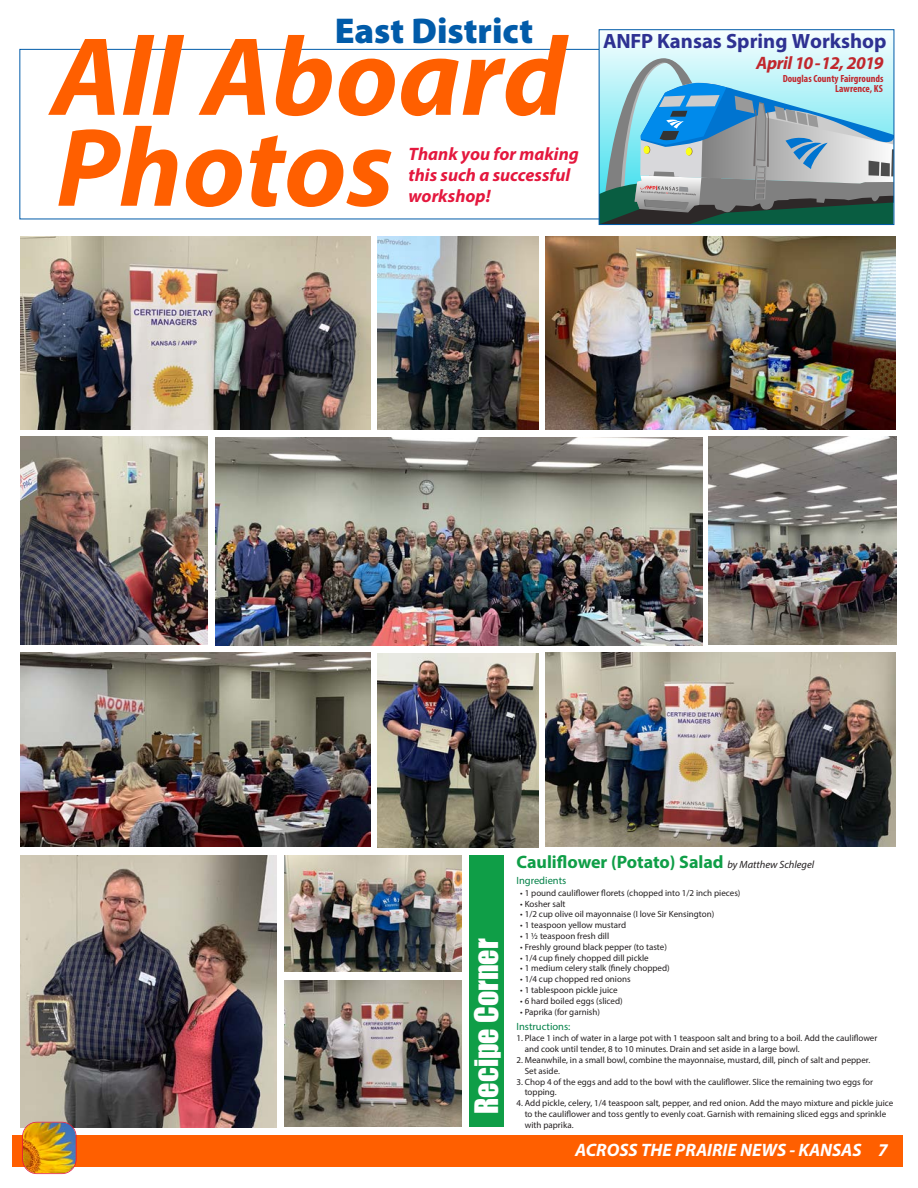
<style>
.page{position:relative;width:918px;height:1188px;background:#fff}
.page>*{position:absolute;margin:0;border:0;box-sizing:border-box;transform-origin:0 0}
.t1{font:italic 700 112.5px "Myriad Pro";color:#ff5f00}
.t2{font:900 36px "Myriad Pro";color:#015ba9}
.t3{font:30px "Impact";color:#fff}
.t4{font:700 20.7px "Myriad Pro";color:#2e3192}
.t5{font:italic 700 18px/21px "Myriad Pro";color:#e4183e}
.t6{font:700 18px "Myriad Pro";color:#0f9e47}
.t7{font:italic 700 18px "Myriad Pro";color:#fff}
.t8{font:italic 700 18px "Myriad Pro";letter-spacing:-.02em;color:#c1272d}
.t9{font:10.5px "Myriad Pro";color:#038148}
.t10{font:700 condensed 10.35px/10.2px "Myriad Pro";color:#c1272d;text-align:right}
.t11{font:9px/10.8px "Myriad Pro";color:#231f20}
.s1{font-weight:400;font-style:italic;font-size:10.5px;color:#231f20}
</style>
<div class="page">
<img style="left:20px;top:855px;width:257px;height:272px">
<img style="left:284px;top:855px;width:177px;height:117px">
<img style="left:284px;top:981px;width:177px;height:146px">
<div style="left:599px;top:30px;width:294px;height:173px;background:linear-gradient(to right,#e9fbfd,#e9fbfd)"></div>
<svg style="left:601px;top:58px;width:291px;height:165px;background:#87aeb8"></svg>
<div style="left:599px;top:29px;width:295px;height:196px;border:1px solid #015ba9"></div>
<div style="left:13px;top:1135px;width:890px;height:32px;background:#ff5f00"></div>
<img style="left:23px;top:1123px;width:53px;height:50px;border-radius:14px">
<div style="left:22px;top:1122px;width:55px;height:52px;border:2px solid #e4183e;border-radius:15px"></div>
<img style="left:216px;top:437px;width:486px;height:208px">
<img style="left:709px;top:437px;width:187px;height:208px">
<img style="left:20px;top:437px;width:188px;height:208px">
<img style="left:20px;top:236px;width:351px;height:194px">
<img style="left:545px;top:236px;width:350px;height:194px">
<img style="left:377px;top:236px;width:162px;height:194px">
<img style="left:377px;top:653px;width:162px;height:194px">
<img style="left:545px;top:653px;width:350px;height:193px">
<img style="left:20px;top:653px;width:350px;height:193px">
<div style="left:469px;top:855px;width:35px;height:272px;background:#0f9e47"></div>
<h2 class="t2" style="left:335px;top:18px;width:200px">East District</h2>
<h1 class="t1" style="left:51px;top:35px;width:516px">All Aboard</h1>
<h3 class="t5" style="left:409px;top:145px;width:172px">Thank you for making this such a successful</h3>
<h1 class="t1" style="left:56px;top:126px;width:339px">Photos</h1>
<h3 class="t5" style="left:409px;top:187px;width:83px">workshop!</h3>
<h3 class="t4" style="left:603px;top:34px;width:285px">ANFP Kansas Spring Workshop</h3>
<h3 class="t8" style="left:756px;top:56px;width:129px">April 10 - 12, 2019</h3>
<p class="t10" style="left:783px;top:74px;width:102px">Douglas County Fairgrounds<br>Lawrence, KS</p>
<h3 class="t3" style="left:470px;top:1114px;width:177px;rotate:-90deg">Recipe Corner</h3>
<h3 class="t6" style="left:516px;top:856px;width:299px">Cauliflower (Potato) Salad <span class="s1">by Matthew Schlegel</span></h3>
<p class="t9" style="left:516px;top:877px;width:51px">Ingredients</p>
<p class="t11" style="left:520px;top:888px;width:222px">• 1 pound cauliflower florets (chopped into 1/2 inch pieces)</p>
<p class="t11" style="left:520px;top:899px;width:47px">• Kosher salt</p>
<p class="t11" style="left:520px;top:910px;width:196px">• 1/2 cup olive oil mayonnaise (I love Sir Kensington)</p>
<p class="t11" style="left:520px;top:920px;width:107px">• 1 teaspoon yellow mustard</p>
<p class="t11" style="left:520px;top:931px;width:90px">• 1 ½ teaspoon fresh dill</p>
<p class="t11" style="left:520px;top:942px;width:148px">• Freshly ground black pepper (to taste)</p>
<p class="t11" style="left:520px;top:953px;width:130px">• 1/4 cup finely chopped dill pickle</p>
<p class="t11" style="left:520px;top:964px;width:151px">• 1 medium celery stalk (finely chopped)</p>
<p class="t11" style="left:520px;top:974px;width:112px">• 1/4 cup chopped red onions</p>
<p class="t11" style="left:520px;top:985px;width:99px">• 1 tablespoon pickle juice</p>
<p class="t11" style="left:520px;top:996px;width:104px">• 6 hard boiled eggs (sliced)</p>
<p class="t11" style="left:520px;top:1007px;width:81px">• Paprika (for garnish)</p>
<p class="t9" style="left:516px;top:1022px;width:55px">Instructions:</p>
<p class="t11" style="left:525px;top:1034px;width:354px;text-indent:-8px">1. Place 1 inch of water in a large pot with 1 teaspoon salt and bring to a boil. Add the cauliflower and cook until tender, 8 to 10 minutes. Drain and set aside in a large bowl.</p>
<p class="t11" style="left:525px;top:1055px;width:347px;text-indent:-8px">2. Meanwhile, in a small bowl, combine the mayonnaise, mustard, dill, pinch of salt and pepper.<br>Set aside.</p>
<p class="t11" style="left:525px;top:1077px;width:350px;text-indent:-8px">3. Chop 4 of the eggs and add to the bowl with the cauliflower. Slice the remaining two eggs for topping.</p>
<p class="t11" style="left:525px;top:1098px;width:370px;text-indent:-8px">4. Add pickle, celery, 1/4 teaspoon salt, pepper, and red onion. Add the mayo mixture and pickle juice to the cauliflower and toss gently to evenly coat. Garnish with remaining sliced eggs and sprinkle with paprika.</p>
<h3 class="t7" style="left:575px;top:1143px;width:314px">ACROSS THE PRAIRIE NEWS - KANSAS 7</h3>
</div>
